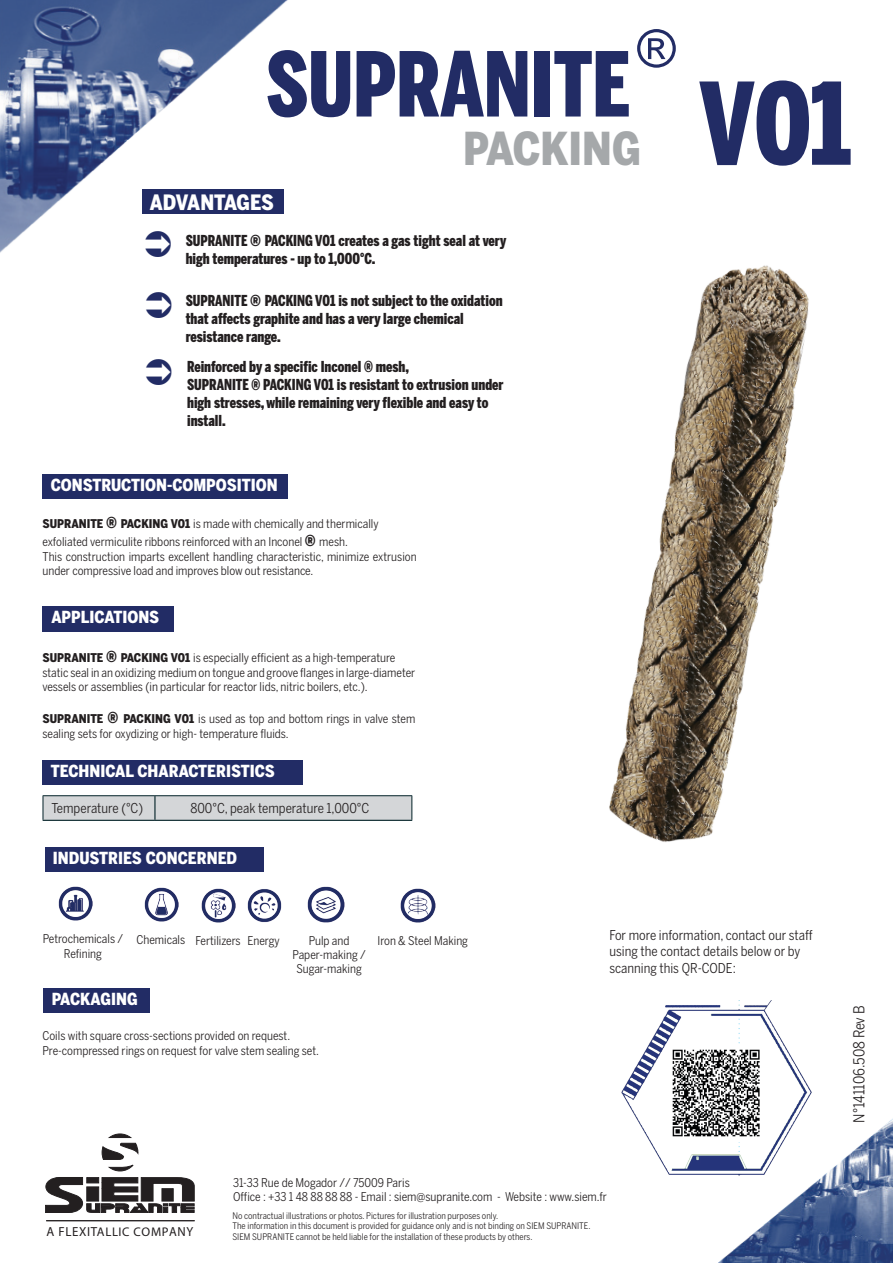
<style>
.page{position:relative;width:893px;height:1263px;background:#fff}
.page>*{position:absolute;margin:0;border:0;box-sizing:border-box;transform-origin:0 0}
.t1{font:900 112.5px "Benton Sans Comp";color:#222c65}
.t2{font:900 88.5px "Benton Sans Comp";color:#222c65}
.t3{font:52.5px "Arial";color:#222c65}
.t4{font:900 45px "Benton Sans Cond";color:#a5a8aa}
.t5{font:900 21px "Benton Sans Cond";letter-spacing:-.01em;color:#fff}
.t6{font:900 16.5px "Benton Sans Cond";color:#fff}
.t7{font:900 15px/18px "Benton Sans Comp";color:#231f20}
.t8{font:15px "Benton Sans Cond";color:#231f20}
.t9{font:13.5px/16.2px "Benton Sans Cond";color:#231f20}
.t10{font:300 13.2px "Benton Gothic";letter-spacing:.05em;color:#231f20}
.t11{font:12px/14.4px "Benton Sans Cond";color:#231f20}
.t12{font:9px "Benton Sans Cond";color:#231f20}
.s1{font-family:"Benton Sans Cond"}
.s2{font-weight:900}
.s3{font-weight:900;font-size:15px}
.s4{font-size:12.6px}
</style>
<div class="page">
<img style="left:0;top:0;width:288px;height:253px">
<img style="left:718px;top:1118px;width:175px;height:145px">
<div style="left:43px;top:474px;width:245px;height:25px;background:#222c65"></div>
<div style="left:43px;top:606px;width:131px;height:25px;background:#222c65"></div>
<hr style="left:43px;top:820px;width:112px;height:1px;background:#032228">
<hr style="left:155px;top:820px;width:257px;height:1px;background:#032228">
<hr style="left:43px;top:795px;width:112px;height:1px;background:#032228">
<hr style="left:155px;top:795px;width:257px;height:1px;background:#032228">
<svg style="left:43px;top:796px;width:369px;height:24px;background:#ced1d3"></svg>
<img style="left:622px;top:1001px;width:204px;height:176px">
<div style="left:43px;top:760px;width:260px;height:25px;background:#222c65"></div>
<div style="left:45px;top:847px;width:218px;height:25px;background:#222c65"></div>
<div style="left:43px;top:988px;width:107px;height:25px;background:#222c65"></div>
<img style="left:144px;top:887px;width:35px;height:34px">
<img style="left:58px;top:886px;width:34px;height:34px">
<div style="left:142px;top:189px;width:141px;height:25px;background:#222c65"></div>
<img style="left:201px;top:889px;width:34px;height:34px">
<img style="left:248px;top:889px;width:34px;height:33px">
<img style="left:308px;top:886px;width:36px;height:37px">
<img style="left:401px;top:888px;width:34px;height:35px">
<img style="left:609px;top:265px;width:200px;height:577px">
<svg style="left:102px;top:1134px;width:36px;height:37px"></svg>
<svg style="left:45px;top:1177px;width:150px;height:36px"></svg>
<hr style="left:46px;top:1220px;width:149px;height:1px;background:#231f20">
<img style="left:670px;top:1046px;width:93px;height:96px">
<svg style="left:146px;top:231px;width:25px;height:22px"></svg>
<p class="t3" style="left:637px;top:14px;width:40px">®</p>
<p class="t2" style="left:266px;top:33px;width:366px">SUPRANITE</p>
<p class="t4" style="left:463px;top:122px;width:180px">PACKING</p>
<p class="t5" style="left:150px;top:190px;width:126px">ADVANTAGES</p>
<p class="t7" style="left:186px;top:231px;width:322px">SUPRANITE <span class="s1">®</span> PACKING V01 creates a gas tight seal at very high temperatures - up to 1,000°C.</p>
<p class="t7" style="left:186px;top:292px;width:318px">SUPRANITE <span class="s1">®</span> PACKING V01 is not subject to the oxidation that affects graphite and has a very large chemical</p>
<p class="t7" style="left:186px;top:328px;width:97px">resistance range.</p>
<p class="t7" style="left:187px;top:357px;width:224px">Reinforced by a specific Inconel ® mesh,</p>
<p class="t7" style="left:187px;top:375px;width:318px">SUPRANITE ® PACKING V01 is resistant to extrusion under high stresses, while remaining very flexible and easy to install.</p>
<p class="t6" style="left:51px;top:475px;width:229px">CONSTRUCTION-COMPOSITION</p>
<p class="t11" style="left:43px;top:517px;width:338px"><span class="s2">SUPRANITE</span> <span class="s3">®</span> <span class="s2">PACKING V01</span> is made with chemically and thermically</p>
<p class="t11" style="left:43px;top:535px;width:307px">exfoliated vermiculite ribbons reinforced with an Inconel <span class="s3">®</span> mesh.</p>
<p class="t11" style="left:43px;top:549px;width:376px">This construction imparts excellent handling characteristic, minimize extrusion under compressive load and improves blow out resistance.</p>
<p class="t6" style="left:51px;top:607px;width:109px">APPLICATIONS</p>
<p class="t11" style="left:43px;top:650px;width:354px"><span class="s2">SUPRANITE</span> <span class="s3">®</span> <span class="s2">PACKING V01</span> is especially efficient as a high-temperature</p>
<p class="t11" style="left:43px;top:665px;width:374px">static seal in an oxidizing medium on tongue and groove flanges in large-diameter vessels or assemblies (in particular for reactor lids, nitric boilers, etc.).</p>
<p class="t11" style="left:43px;top:712px;width:374px"><span class="s2">SUPRANITE</span> <span class="s3">®</span> <span class="s2">PACKING V01</span> is used as top and bottom rings in valve stem sealing sets for oxydizing or high- temperature fluids.</p>
<p class="t6" style="left:51px;top:761px;width:226px">TECHNICAL CHARACTERISTICS</p>
<p class="t9" style="left:51px;top:800px;width:93px">Temperature (°C)</p>
<p class="t9" style="left:190px;top:800px;width:180px">800°C, peak temperature 1,000°C</p>
<p class="t6" style="left:53px;top:848px;width:186px">INDUSTRIES CONCERNED</p>
<p class="t1" style="left:699px;top:58px;width:154px">V01</p>
<p class="t11" style="left:43px;top:932px;width:82px">Petrochemicals /</p>
<p class="t11" style="left:136px;top:932px;width:50px">Chemicals</p>
<p class="t11" style="left:64px;top:946px;width:40px">Refining</p>
<p class="t6" style="left:52px;top:989px;width:87px">PACKAGING</p>
<p class="t11" style="left:196px;top:933px;width:47px">Fertilizers</p>
<p class="t11" style="left:247px;top:933px;width:34px">Energy</p>
<p class="t11" style="left:292px;top:933px;width:75px;text-align:center">Pulp and<br>Paper-making /<br>Sugar-making</p>
<p class="t11" style="left:377px;top:934px;width:92px">Iron &amp; Steel Making</p>
<p class="t11" style="left:43px;top:1028px;width:249px">Coils with square cross-sections provided on request.</p>
<p class="t11" style="left:43px;top:1043px;width:278px">Pre-compressed rings on request for valve stem sealing set.</p>
<p class="t9" style="left:609px;top:927px;width:205px">For more information, contact our staff using the contact details below or by</p>
<p class="t9" style="left:609px;top:959px;width:128px">scanning this QR-CODE:</p>
<p class="t10" style="left:47px;top:1223px;width:148px">A FLEXIT<span class="s4">ALLIC COMP</span>ANY</p>
<p class="t11" style="left:233px;top:1175px;width:178px">31-33 Rue de Mogador // 75009 Paris</p>
<p class="t11" style="left:233px;top:1190px;width:375px">Office : +33 1 48 88 88 88 - Email : siem@supranite.com - Website : www.siem.fr</p>
<p class="t12" style="left:232px;top:1210px;width:267px">No contractual illustrations or photos. Pictures for illustration purposes only.</p>
<p class="t12" style="left:232px;top:1221px;width:360px">The information in this document is provided for guidance only and is not binding on SIEM SUPRANITE.</p>
<p class="t12" style="left:232px;top:1232px;width:302px">SIEM SUPRANITE cannot be held liable for the installation of these products by others.</p>
<p class="t8" style="left:850px;top:1122px;width:119px;rotate:-90deg">N°141106.508 Rev B</p>
</div>
